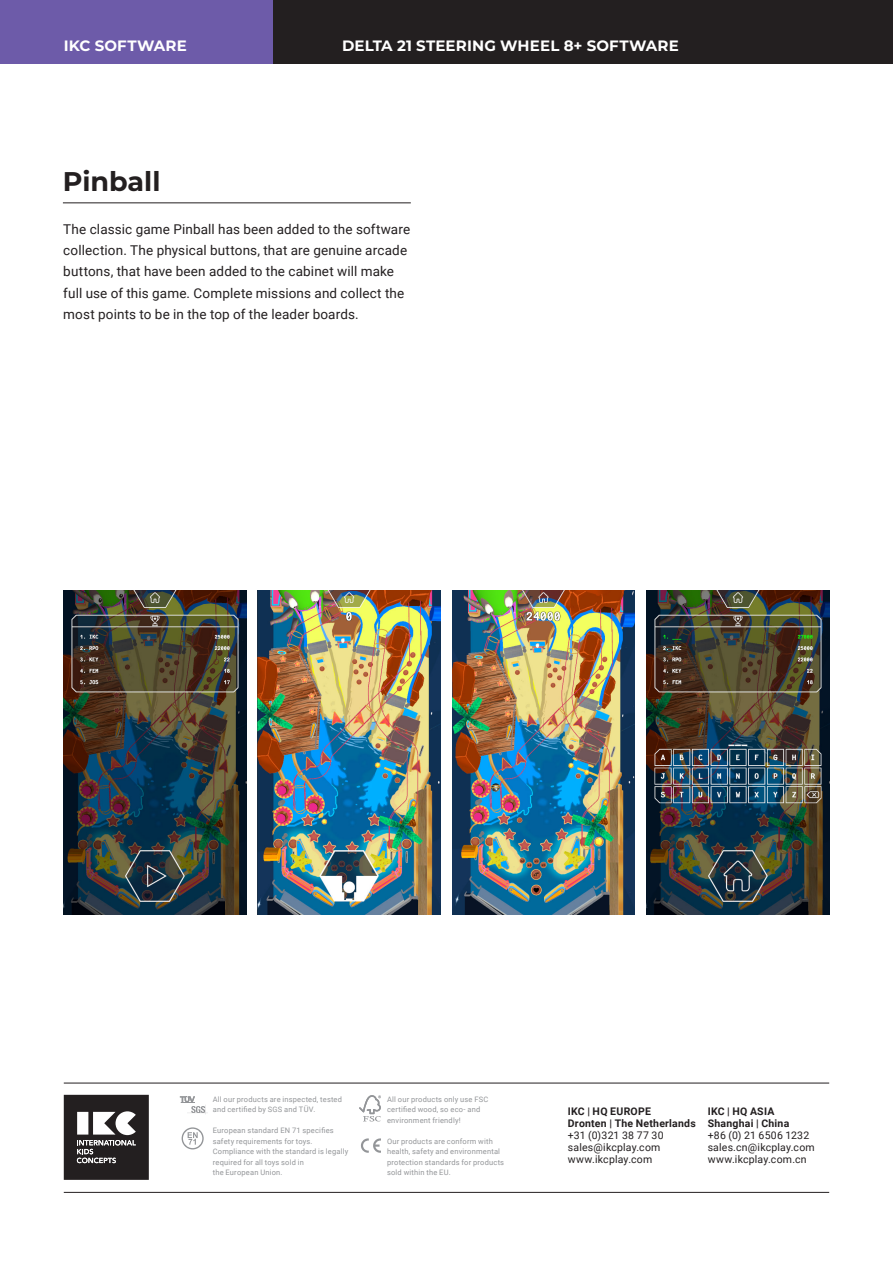
<style>
.page{position:relative;width:893px;height:1263px;background:#fff}
.page>*{position:absolute;margin:0;border:0;box-sizing:border-box;transform-origin:0 0}
.t1{font:700 27px "Montserrat";color:#231f20}
.t2{font:700 15px "Montserrat";letter-spacing:.01em;color:#fff}
.Info{font:13.5px/21.3px "Roboto";letter-spacing:.01em;color:#231f20}
.t3{font:10.5px "Roboto";letter-spacing:.02em;color:#231f20}
.t4{font:700 10.5px "Roboto";letter-spacing:.025em;color:#231f20}
.t5{font:7.5px/10.5px "Roboto";letter-spacing:.025em;color:#939598}
</style>
<div class="page">
<div style="left:273px;top:0;width:620px;height:64px;background:#231f20"></div>
<div style="left:0;top:0;width:273px;height:64px;background:#6d5ba9"></div>
<svg style="left:64px;top:1095px;width:85px;height:85px;background:#4b4849"></svg>
<svg style="left:361px;top:1138px;width:20px;height:15px"></svg>
<svg style="left:359px;top:1095px;width:22px;height:26px"></svg>
<svg style="left:182px;top:1127px;width:22px;height:22px"></svg>
<hr style="left:64px;top:1083px;width:765px;height:1px;background:#231f20">
<hr style="left:64px;top:1192px;width:765px;height:1px;background:#231f20">
<svg style="left:180px;top:1096px;width:28px;height:18px"></svg>
<img style="left:64px;top:591px;width:182px;height:323px">
<img style="left:258px;top:591px;width:182px;height:323px">
<img style="left:452px;top:591px;width:182px;height:323px">
<img style="left:647px;top:591px;width:182px;height:323px">
<hr style="left:63px;top:203px;width:348px;height:1px;background:#231f20">
<p class="t2" style="left:64px;top:35px;width:125px">IKC SOFTWARE</p>
<p class="t2" style="left:342px;top:35px;width:338px">DELTA 21 STEERING WHEEL 8+ SOFTWARE</p>
<p class="t1" style="left:63px;top:162px;width:99px">Pinball</p>
<p class="Info" style="left:63px;top:218px;width:348px">The classic game Pinball has been added to the software collection. The physical buttons, that are genuine arcade buttons, that have been added to the cabinet will make full use of this game. Complete missions and collect the most points to be in the top of the leader boards.</p>
<p class="t5" style="left:213px;top:1094px;width:131px">All our products are inspected, tested and certified by SGS and TÜV.</p>
<p class="t5" style="left:213px;top:1125px;width:123px">European standard EN 71 specifies safety requirements for toys.</p>
<p class="t5" style="left:213px;top:1146px;width:137px">Compliance with the standard is legally required for all toys sold in</p>
<p class="t5" style="left:213px;top:1167px;width:71px">the European Union.</p>
<p class="t5" style="left:387px;top:1094px;width:103px">All our products only use FSC</p>
<p class="t5" style="left:387px;top:1104px;width:95px">certified wood, so eco- and</p>
<p class="t5" style="left:387px;top:1115px;width:75px">environment friendly!</p>
<p class="t5" style="left:387px;top:1136px;width:119px">Our products are conform with health, safety and environmental protection standards for products sold within the EU.</p>
<p class="t4" style="left:568px;top:1104px;width:85px">IKC | HQ EUROPE</p>
<p class="t4" style="left:568px;top:1116px;width:129px">Dronten | The Netherlands</p>
<p class="t3" style="left:568px;top:1128px;width:97px">+31 (0)321 38 77 30</p>
<p class="t3" style="left:568px;top:1140px;width:94px">sales@ikcplay.com</p>
<p class="t3" style="left:568px;top:1152px;width:86px">www.ikcplay.com</p>
<p class="t4" style="left:708px;top:1104px;width:68px">IKC | HQ ASIA</p>
<p class="t4" style="left:708px;top:1116px;width:83px">Shanghai | China</p>
<p class="t3" style="left:708px;top:1128px;width:103px">+86 (0) 21 6506 1232</p>
<p class="t3" style="left:708px;top:1140px;width:109px">sales.cn@ikcplay.com</p>
<p class="t3" style="left:708px;top:1152px;width:101px">www.ikcplay.com.cn</p>
</div>
